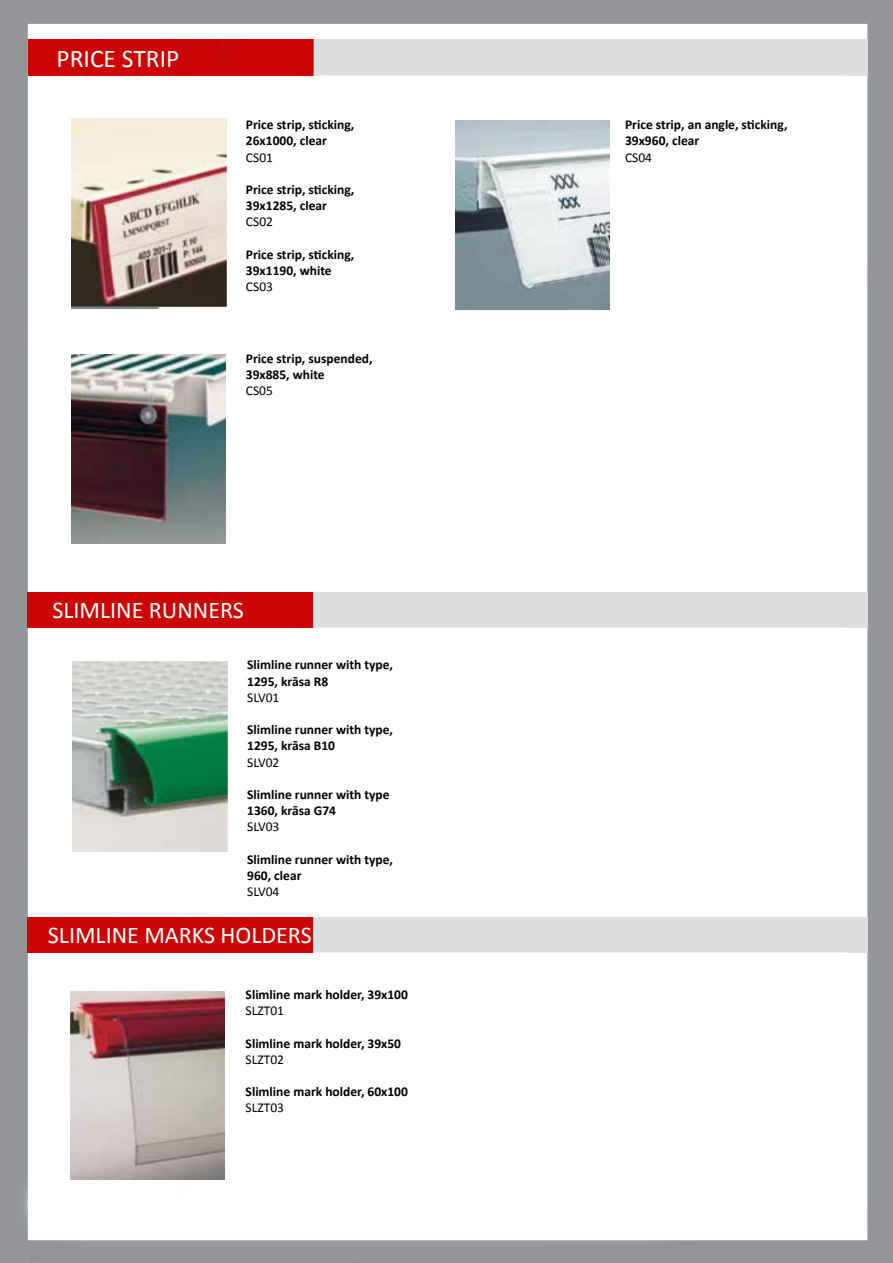
<style>
.page{position:relative;width:893px;height:1263px;background:#fff}
.page>*{position:absolute;margin:0;border:0;box-sizing:border-box;transform-origin:0 0}
.t1{font:25.5px "Calibri";color:#fff}
.t2{font:24px "Calibri";color:#fff}
.t3{font:700 13.5px/16.2px "Calibri";color:#000}
.t4{font:13.5px "Calibri";color:#000}
</style>
<div class="page">
<img style="left:0;top:0;width:893px;height:1262px">
<img style="left:28px;top:40px;width:840px;height:36px">
<img style="left:28px;top:592px;width:839px;height:36px">
<img style="left:72px;top:118px;width:154px;height:188px">
<img style="left:455px;top:120px;width:155px;height:190px">
<img style="left:71px;top:354px;width:155px;height:190px">
<img style="left:73px;top:662px;width:154px;height:189px">
<img style="left:28px;top:917px;width:839px;height:36px">
<img style="left:70px;top:991px;width:155px;height:188px">
<h1 class="t1" style="left:57px;top:42px;width:124px">PRICE STRIP</h1>
<p class="t3" style="left:246px;top:117px;width:110px">Price strip, sticking,<br>26x1000, clear</p>
<p class="t4" style="left:246px;top:149px;width:29px">CS01</p>
<p class="t3" style="left:246px;top:181px;width:110px">Price strip, sticking,<br>39x1285, clear</p>
<p class="t4" style="left:246px;top:213px;width:29px">CS02</p>
<p class="t3" style="left:246px;top:246px;width:110px">Price strip, sticking,<br>39x1190, white</p>
<p class="t4" style="left:246px;top:278px;width:29px">CS03</p>
<p class="t3" style="left:246px;top:350px;width:128px">Price strip, suspended,<br>39x885, white</p>
<p class="t4" style="left:246px;top:382px;width:29px">CS05</p>
<h2 class="t2" style="left:52px;top:595px;width:193px">SLIMLINE RUNNERS</h2>
<p class="t3" style="left:247px;top:657px;width:147px">Slimline runner with type,<br>1295, krāsa R8</p>
<p class="t4" style="left:247px;top:689px;width:34px">SLV01</p>
<p class="t3" style="left:247px;top:722px;width:147px">Slimline runner with type,<br>1295, krāsa B10</p>
<p class="t4" style="left:247px;top:754px;width:34px">SLV02</p>
<p class="t3" style="left:247px;top:786px;width:144px">Slimline runner with type<br>1360, krāsa G74</p>
<p class="t4" style="left:247px;top:818px;width:34px">SLV03</p>
<p class="t3" style="left:247px;top:851px;width:147px">Slimline runner with type,<br>960, clear</p>
<p class="t4" style="left:247px;top:883px;width:34px">SLV04</p>
<h2 class="t2" style="left:48px;top:920px;width:265px">SLIMLINE MARKS HOLDERS</h2>
<p class="t3" style="left:246px;top:986px;width:164px">Slimline mark holder, 39x100</p>
<p class="t4" style="left:246px;top:1002px;width:40px">SLZT01</p>
<p class="t3" style="left:246px;top:1035px;width:157px">Slimline mark holder, 39x50</p>
<p class="t4" style="left:246px;top:1051px;width:40px">SLZT02</p>
<p class="t3" style="left:246px;top:1083px;width:164px">Slimline mark holder, 60x100</p>
<p class="t4" style="left:246px;top:1099px;width:40px">SLZT03</p>
<p class="t3" style="left:625px;top:117px;width:164px">Price strip, an angle, sticking,<br>39x960, clear</p>
<p class="t4" style="left:625px;top:149px;width:29px">CS04</p>
</div>
